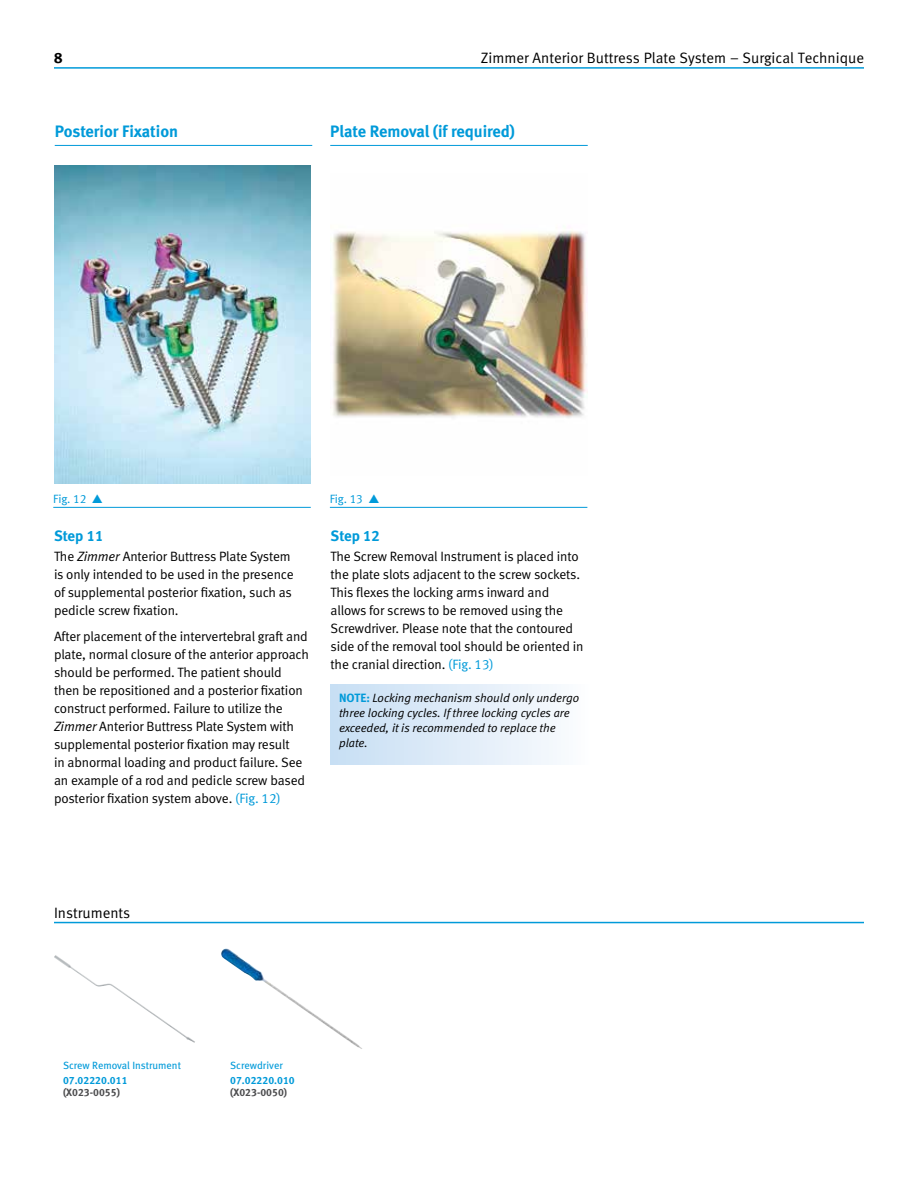
<style>
.page{position:relative;width:918px;height:1188px;background:#fff}
.page>*{position:absolute;margin:0;border:0;box-sizing:border-box;transform-origin:0 0}
.t1{font:16.5px "Meta Bold LF";color:#009ad9}
.t2{font:15px "Meta Normal LF";color:#000}
.t3{font:15px "Meta Bold LF";color:#009ad9}
.t4{font:15px "Meta Bold LF";color:#000}
.t5{font:13.5px/18px "Meta Normal LF";letter-spacing:-.01em;color:#000}
.t6{font:italic 12px/15px "Meta Normal LF";color:#000}
.t7{font:12px "Meta Normal LF";letter-spacing:-.01em;color:#009ad9}
.t8{font:10.5px "Meta Book LF";color:#009ad9}
.t9{font:10.5px "Meta Bold LF";color:#009ad9}
.t10{font:10.5px "Meta Bold LF";color:#4d4d4f}
.s1{font-style:italic}
.s2{color:#009ad9}
.s3{font-family:"Meta Bold LF";font-style:normal;color:#009ad9}
</style>
<div class="page">
<hr style="left:54px;top:67px;width:810px;height:2px;background:#009ad9">
<hr style="left:54px;top:922px;width:810px;height:1px;background:#009ad9">
<hr style="left:53px;top:507px;width:258px;height:1px;background:#009ad9">
<div style="left:331px;top:684px;width:259px;height:80px;background:linear-gradient(to right,#c7def4,#fcfcfe)"></div>
<hr style="left:330px;top:507px;width:257px;height:1px;background:#009ad9">
<img style="left:54px;top:166px;width:257px;height:318px">
<img style="left:331px;top:230px;width:256px;height:188px">
<hr style="left:55px;top:145px;width:257px;height:1px;background:#009ad9">
<hr style="left:330px;top:145px;width:258px;height:1px;background:#009ad9">
<img style="left:54px;top:955px;width:19px;height:15px">
<img style="left:221px;top:949px;width:18px;height:20px">
<p class="t4" style="left:54px;top:49px;width:10px">8</p>
<p class="t2" style="left:481px;top:49px;width:385px">Zimmer Anterior Buttress Plate System – Surgical Technique</p>
<p class="t1" style="left:55px;top:121px;width:125px">Posterior Fixation</p>
<p class="t1" style="left:330px;top:121px;width:186px">Plate Removal (if required)</p>
<p class="t7" style="left:53px;top:492px;width:35px">Fig. 12</p>
<p class="t3" style="left:54px;top:527px;width:51px">Step 11</p>
<p class="t5" style="left:54px;top:547px;width:241px">The <span class="s1">Zimmer</span> Anterior Buttress Plate System is only intended to be used in the presence of supplemental posterior fixation, such as pedicle screw fixation.</p>
<p class="t5" style="left:54px;top:628px;width:256px">After placement of the intervertebral graft and plate, normal closure of the anterior approach should be performed. The patient should then be repositioned and a posterior fixation construct performed. Failure to utilize the <span class="s1">Zimmer</span> Anterior Buttress Plate System with supplemental posterior fixation may result<br>in abnormal loading and product failure. See an example of a rod and pedicle screw based posterior fixation system above. <span class="s2">(Fig. 12)</span></p>
<p class="t7" style="left:330px;top:492px;width:35px">Fig. 13</p>
<p class="t3" style="left:331px;top:527px;width:51px">Step 12</p>
<p class="t5" style="left:331px;top:547px;width:254px">The Screw Removal Instrument is placed into the plate slots adjacent to the screw sockets.<br>This flexes the locking arms inward and allows for screws to be removed using the Screwdriver. Please note that the contoured side of the removal tool should be oriented in the cranial direction. <span class="s2">(Fig. 13)</span></p>
<p class="t6" style="left:339px;top:690px;width:242px"><span class="s3">NOTE:</span> Locking mechanism should only undergo three locking cycles. If three locking cycles are exceeded, it is recommended to replace the plate.</p>
<p class="t2" style="left:54px;top:904px;width:78px">Instruments</p>
<p class="t8" style="left:63px;top:1059px;width:120px">Screw Removal Instrument</p>
<p class="t9" style="left:63px;top:1074px;width:66px">07.02220.011</p>
<p class="t10" style="left:63px;top:1086px;width:58px">(X023-0055)</p>
<p class="t8" style="left:230px;top:1059px;width:54px">Screwdriver</p>
<p class="t9" style="left:230px;top:1074px;width:66px">07.02220.010</p>
<p class="t10" style="left:230px;top:1086px;width:58px">(X023-0050)</p>
</div>
